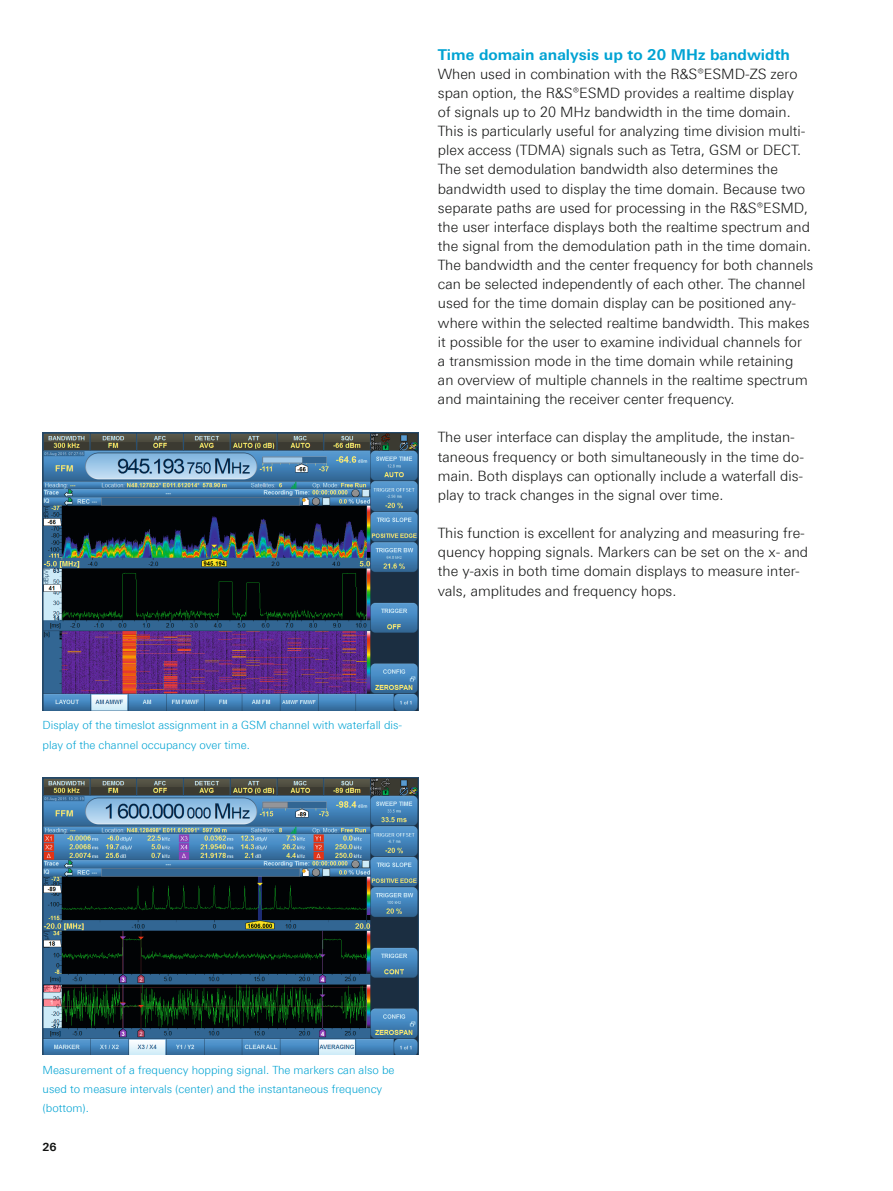
<style>
.page{position:relative;width:893px;height:1191px;background:#fff}
.page>*{position:absolute;margin:0;border:0;box-sizing:border-box;transform-origin:0 0}
.t1{font:700 15px "Linotype Univers 630";color:#00a3d3}
.t2{font:300 14.25px/19.2px "Linotype Univers 330";color:#131413}
.t3{font:300 11.25px/19.2px "Linotype Univers 330";color:#00a3d3}
.t4{font:700 11.25px "Linotype Univers 630";color:#131413}
</style>
<div class="page">
<img style="left:43px;top:433px;width:376px;height:277px">
<img style="left:43px;top:777px;width:376px;height:278px">
<p class="t1" style="left:438px;top:45px;width:353px">Time domain analysis up to 20 MHz bandwidth</p>
<p class="t2" style="left:438px;top:64px;width:377px">When used in combination with the R&amp;S®ESMD-ZS zero span option, the R&amp;S®ESMD provides a realtime display<br>of signals up to 20 MHz bandwidth in the time domain.<br>This is particularly useful for analyzing time division multi&shy;plex access (TDMA) signals such as Tetra, GSM or DECT.<br>The set demodulation bandwidth also determines the bandwidth used to display the time domain. Because two separate paths are used for processing in the R&amp;S®ESMD, the user interface displays both the realtime spectrum and the signal from the demodulation path in the time domain.<br>The bandwidth and the center frequency for both channels can be selected independently of each other. The channel used for the time domain display can be positioned any&shy;where within the selected realtime bandwidth. This makes it possible for the user to examine individual channels for<br>a transmission mode in the time domain while retaining<br>an overview of multiple channels in the realtime spectrum and maintaining the receiver center frequency.</p>
<p class="t2" style="left:438px;top:428px;width:368px">The user interface can display the amplitude, the instan&shy;taneous frequency or both simultaneously in the time do&shy;main. Both displays can optionally include a waterfall dis&shy;play to track changes in the signal over time.</p>
<p class="t2" style="left:438px;top:523px;width:372px">This function is excellent for analyzing and measuring fre&shy;quency hopping signals. Markers can be set on the x- and the y-axis in both time domain displays to measure inter&shy;vals, amplitudes and frequency hops.</p>
<p class="t3" style="left:43px;top:716px;width:361px">Display of the timeslot assignment in a GSM channel with waterfall dis&shy;play of the channel occupancy over time.</p>
<p class="t3" style="left:43px;top:1060px;width:354px">Measurement of a frequency hopping signal. The markers can also be used to measure intervals (center) and the instantaneous frequency (bottom).</p>
<p class="t4" style="left:43px;top:1139px;width:16px">26</p>
</div>
